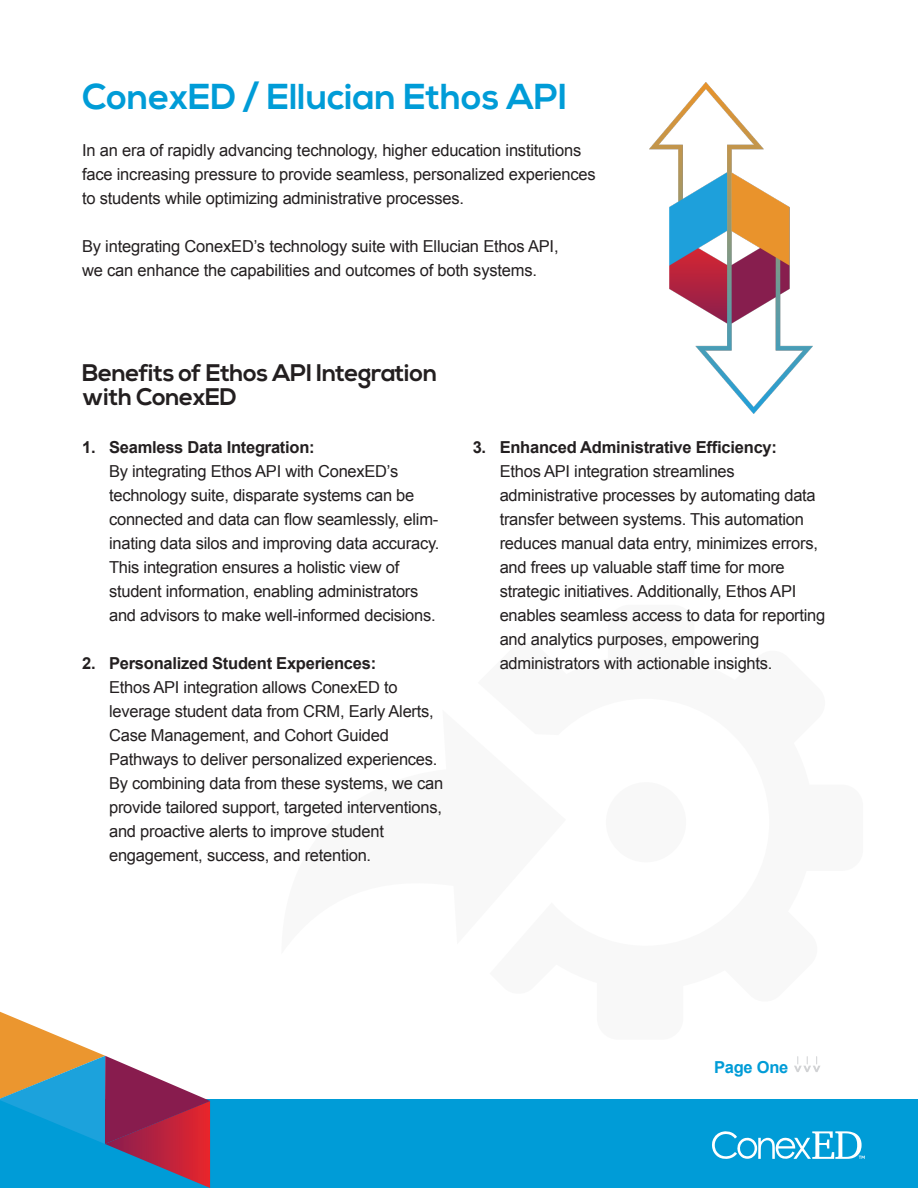
<style>
.page{position:relative;width:918px;height:1188px;background:#fff}
.page>*{position:absolute;margin:0;border:0;box-sizing:border-box;transform-origin:0 0}
.t1{font:700 36px "Nexa";color:#009cd7}
.t2{font:700 24px/24px "Nexa";letter-spacing:-.015em;color:#231f20}
.t3{font:16.5px/24px "Arial";letter-spacing:-.015em;color:#231f20}
.t4{font:700 16.5px "Arial";letter-spacing:-.015em;color:#009cd7}
.s1{font-weight:700}
</style>
<div class="page">
<div style="left:0;top:1100px;width:918px;height:88px;background:#009cd7"></div>
<svg style="left:0;top:1012px;width:210px;height:176px"></svg>
<svg style="left:712px;top:1131px;width:153px;height:28px"></svg>
<svg style="left:794px;top:1057px;width:26px;height:15px"></svg>
<img style="left:649px;top:82px;width:164px;height:332px">
<p class="t1" style="left:82px;top:76px;width:487px">ConexED / Ellucian Ethos API</p>
<p class="t3" style="left:82px;top:139px;width:515px">In an era of rapidly advancing technology, higher education institutions face increasing pressure to provide seamless, personalized experiences to students while optimizing administrative processes.</p>
<p class="t3" style="left:82px;top:235px;width:478px">By integrating ConexED’s technology suite with Ellucian Ethos API, we can enhance the capabilities and outcomes of both systems.</p>
<p class="t2" style="left:82px;top:362px;width:357px">Benefits of Ethos API Integration with ConexED</p>
<p class="t3" style="left:109px;top:435px;width:332px;text-indent:-27px"><span class="s1">1. Seamless Data Integration:<br></span>By integrating Ethos API with ConexED’s technology suite, disparate systems can be connected and data can flow seamlessly, elim&shy;inating data silos and improving data accuracy.<br>This integration ensures a holistic view of student information, enabling administrators and advisors to make well-informed decisions.</p>
<p class="t3" style="left:109px;top:651px;width:336px;text-indent:-27px"><span class="s1">2. Personalized Student Experiences:<br></span>Ethos API integration allows ConexED to leverage student data from CRM, Early Alerts, Case Management, and Cohort Guided Pathways to deliver personalized experiences.<br>By combining data from these systems, we can provide tailored support, targeted interventions, and proactive alerts to improve student engagement, success, and retention.</p>
<p class="t3" style="left:500px;top:435px;width:327px;text-indent:-27px"><span class="s1">3. Enhanced Administrative Efficiency:<br></span>Ethos API integration streamlines administrative processes by automating data transfer between systems. This automation reduces manual data entry, minimizes errors, and frees up valuable staff time for more strategic initiatives. Additionally, Ethos API enables seamless access to data for reporting and analytics purposes, empowering administrators with actionable insights.</p>
<p class="t4" style="left:714px;top:1057px;width:76px">Page One</p>
</div>
